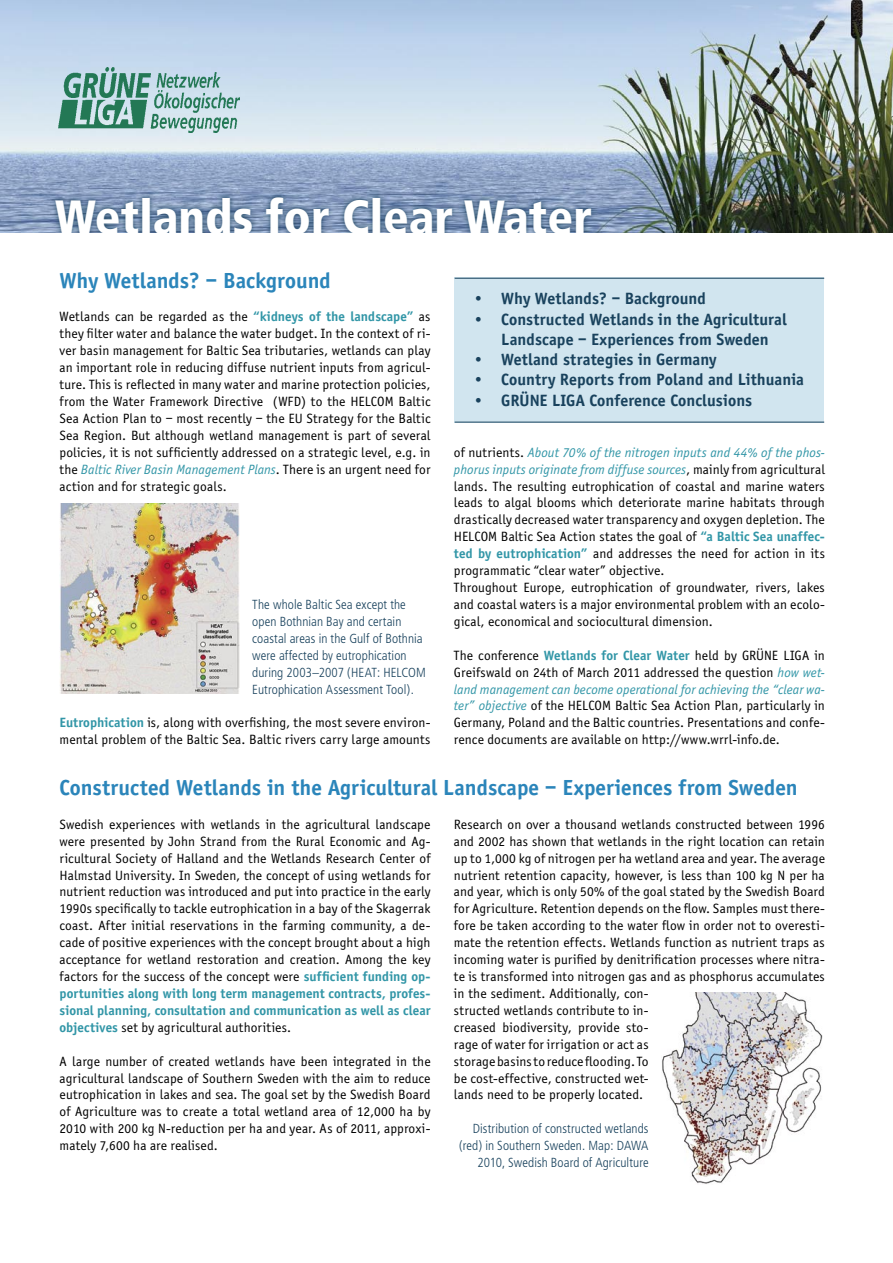
<style>
.page{position:relative;width:893px;height:1263px;background:#fff}
.page>*{position:absolute;margin:0;border:0;box-sizing:border-box;transform-origin:0 0}
.t1{font:900 condensed 48px "Frutiger";color:#fff}
.ueber_1{font:700 22.5px "Officina Sans";letter-spacing:.005em;color:#2b85ba}
.inhaltsverzeichnis{font:700 16.8px/20.2px "Officina Sans";letter-spacing:.005em;color:#19425d}
.body{font:13.8px/17px "Officina Sans";letter-spacing:.01em;color:#000;text-align:justify}
.body-2{font:300 condensed 13.2px/17px "Frutiger";letter-spacing:.005em;color:#19425d}
.bildunterschrift{font:300 condensed 13.2px/17px "Frutiger";letter-spacing:.005em;color:#19425d;text-align:right}
.s1{font-weight:700;color:#3296a7}
.s2{font-style:italic;color:#3296a7}
</style>
<div class="page">
<img style="left:0;top:0;width:893px;height:233px">
<div style="left:455px;top:277px;width:369px;height:146px;background:#d1e5ef"></div>
<svg style="left:49px;top:191px;width:549px;height:42px;background:#627d9d"></svg>
<img style="left:60px;top:504px;width:180px;height:189px">
<img style="left:662px;top:993px;width:161px;height:191px">
<hr style="left:455px;top:278px;width:369px;height:1px;background:#19425d">
<hr style="left:455px;top:422px;width:369px;height:1px;background:#19425d">
<img style="left:58px;top:67px;width:182px;height:66px">
<p class="t1" style="left:55px;top:188px;width:538px">Wetlands for Clear Water</p>
<p class="ueber_1" style="left:60px;top:266px;width:273px">Why Wetlands? – Background</p>
<p class="body" style="left:60px;top:308px;width:373px">Wetlands can be regarded as the <span class="s1">“kidneys of the landscape”</span> as they filter water and balance the water budget. In the context of ri&shy;ver basin management for Baltic Sea tributaries, wetlands can play an important role in reducing diffuse nutrient inputs from agricul&shy;ture. This is reflected in many water and marine protection policies, from the Water Framework Directive (WFD) to the HELCOM Baltic Sea Action Plan to – most recently – the EU Strategy for the Baltic Sea Region. But although wetland management is part of several policies, it is not sufficiently addressed on a strategic level, e.g. in the <span class="s2">Baltic River Basin Management Plans</span>. There is an urgent need for action and for strategic goals.</p>
<p class="body-2" style="left:252px;top:596px;width:175px">The whole Baltic Sea except the open Bothnian Bay and certain coastal areas in the Gulf of Bothnia were affected by eutrophication during 2003–2007 (HEAT: HELCOM<br>Eutrophication Assessment Tool).</p>
<p class="body" style="left:60px;top:714px;width:372px"><span class="s1">Eutrophication</span> is, along with overfishing, the most severe environ&shy;mental problem of the Baltic Sea. Baltic rivers carry large amounts</p>
<p class="inhaltsverzeichnis" style="left:473px;top:289px;width:235px">• Why Wetlands? – Background</p>
<p class="inhaltsverzeichnis" style="left:501px;top:309px;width:287px;text-indent:-29px">• Constructed Wetlands in the Agricultural<br>Landscape – Experiences from Sweden</p>
<p class="inhaltsverzeichnis" style="left:473px;top:349px;width:245px">• Wetland strategies in Germany</p>
<p class="inhaltsverzeichnis" style="left:473px;top:370px;width:333px">• Country Reports from Poland and Lithuania</p>
<p class="inhaltsverzeichnis" style="left:473px;top:390px;width:281px">• GRÜNE LIGA Conference Conclusions</p>
<p class="body" style="left:454px;top:444px;width:372px">of nutrients. <span class="s2">About 70% of the nitrogen inputs and 44% of the phos&shy;phorus inputs originate from diffuse sources</span>, mainly from agricultural lands. The resulting eutrophication of coastal and marine waters leads to algal blooms which deteriorate marine habitats through drastically decreased water transparency and oxygen depletion. The HELCOM Baltic Sea Action states the goal of <span class="s1">“a Baltic Sea unaffec&shy;ted by eutrophication”</span> and addresses the need for action in its programmatic “clear water” objective.</p>
<p class="body" style="left:454px;top:579px;width:372px">Throughout Europe, eutrophication of groundwater, rivers, lakes and coastal waters is a major environmental problem with an ecolo&shy;gical, economical and sociocultural dimension.</p>
<p class="body" style="left:454px;top:647px;width:372px">The conference <span class="s1">Wetlands for Clear Water</span> held by GRÜNE LIGA in Greifswald on 24th of March 2011 addressed the question <span class="s2">how wet&shy;land management can become operational for achieving the “clear wa&shy;ter” objective</span> of the HELCOM Baltic Sea Action Plan, particularly in Germany, Poland and the Baltic countries. Presentations and confe&shy;rence documents are available on http://www.wrrl-info.de.</p>
<p class="ueber_1" style="left:60px;top:774px;width:740px">Constructed Wetlands in the Agricultural Landscape – Experiences from Sweden</p>
<p class="body" style="left:60px;top:816px;width:373px">Swedish experiences with wetlands in the agricultural landscape were presented by John Strand from the Rural Economic and Ag&shy;ricultural Society of Halland and the Wetlands Research Center of Halmstad University. In Sweden, the concept of using wetlands for nutrient reduction was introduced and put into practice in the early 1990s specifically to tackle eutrophication in a bay of the Skagerrak coast. After initial reservations in the farming community, a de&shy;cade of positive experiences with the concept brought about a high acceptance for wetland restoration and creation. Among the key factors for the success of the concept were <span class="s1">sufficient funding op&shy;portunities along with long term management contracts, profes&shy;sional planning, consultation and communication as well as clear objectives</span> set by agricultural authorities.</p>
<p class="body" style="left:60px;top:1053px;width:373px">A large number of created wetlands have been integrated in the agricultural landscape of Southern Sweden with the aim to reduce eutrophication in lakes and sea. The goal set by the Swedish Board of Agriculture was to create a total wetland area of 12,000 ha by 2010 with 200 kg N-reduction per ha and year. As of 2011, approxi&shy;mately 7,600 ha are realised.</p>
<p class="body" style="left:454px;top:816px;width:372px;text-align:left">Research on over a thousand wetlands constructed between 1996 and 2002 has shown that wetlands in the right location can retain up to 1,000 kg of nitrogen per ha wetland area and year. The average nutrient retention capacity, however, is less than 100 kg N per ha and year, which is only 50% of the goal stated by the Swedish Board for Agriculture. Retention depends on the flow. Samples must there&shy;fore be taken according to the water flow in order not to overesti&shy;mate the retention effects. Wetlands function as nutrient traps as incoming water is purified by denitrification processes where nitra&shy;te is transformed into nitrogen gas and as phosphorus accumulates in the sediment. Additionally, con-<br>structed wetlands contribute to in-<br>creased biodiversity, provide sto-<br>rage of water for irrigation or act as<br>storage basins to reduce flooding. To<br>be cost-effective, constructed wet-<br>lands need to be properly located.</p>
<p class="bildunterschrift" style="left:459px;top:1120px;width:191px">Distribution of constructed wetlands (red) in Southern Sweden. Map: DAWA<br>2010, Swedish Board of Agriculture</p>
</div>
